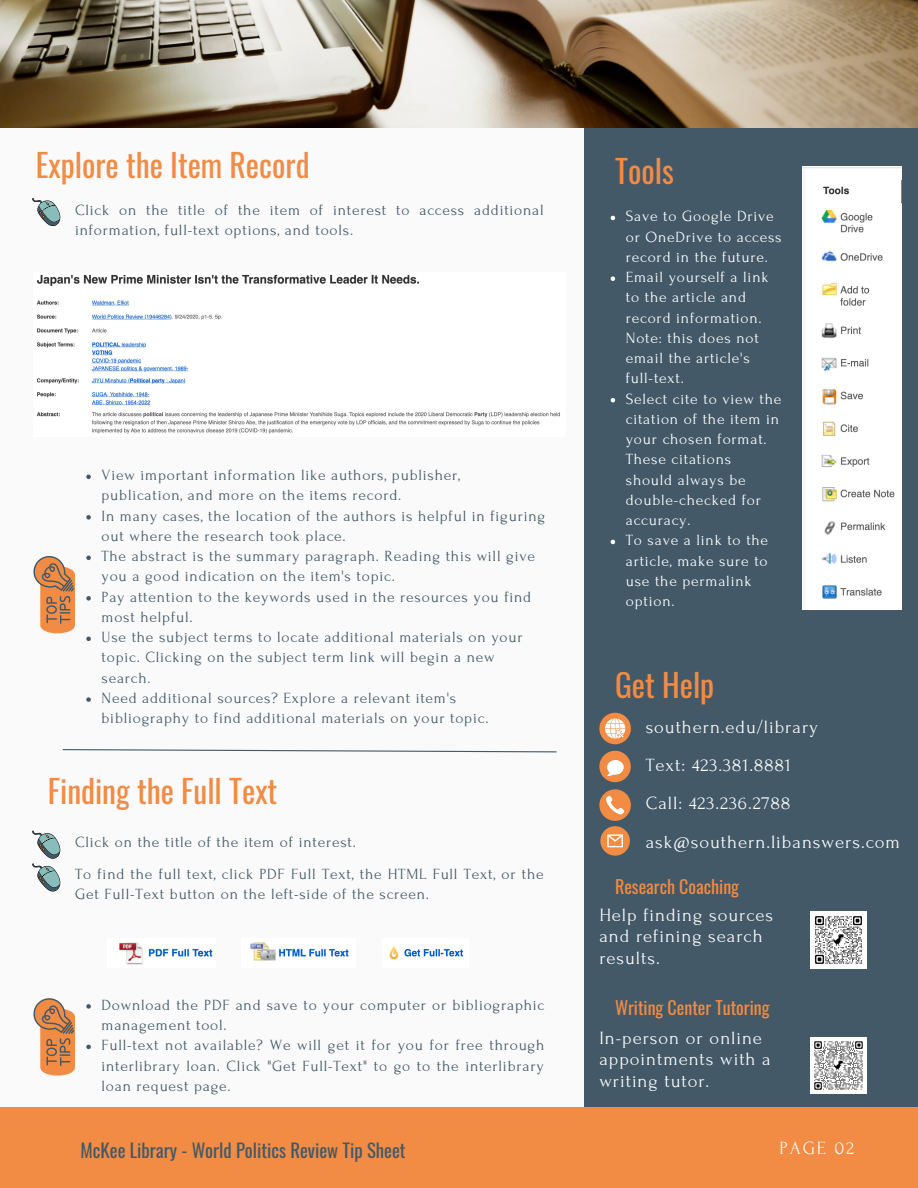
<style>
.page{position:relative;width:918px;height:1188px;background:#fafafa}
.page>*{position:absolute;margin:0;border:0;box-sizing:border-box;transform-origin:0 0}
.t1{font:31.5px "Oswald";color:#f28b43}
.t2{font:18.75px/21.3px "Forum";letter-spacing:.05em;color:#fafafa}
.t3{font:18.75px "Oswald";color:#435967}
.t4{font:18.6px "Forum";letter-spacing:.1em;color:#fafafa}
.t5{font:18px "Oswald";color:#f28b43}
.t6{font:15.6px/20.2px "Forum";letter-spacing:.05em;color:#435967}
.t7{font:15.6px/20.2px "Forum";letter-spacing:.05em;color:#fff}
</style>
<div class="page">
<div style="left:584px;top:127px;width:334px;height:1061px;background:#435967"></div>
<div style="left:0;top:1107px;width:918px;height:81px;background:#f28b43"></div>
<img style="left:0;top:0;width:918px;height:127px">
<img style="left:802px;top:166px;width:99px;height:444px">
<img style="left:389px;top:946px;width:74px;height:14px">
<img style="left:250px;top:942px;width:99px;height:19px">
<img style="left:119px;top:942px;width:94px;height:23px">
<svg style="left:32px;top:831px;width:28px;height:61px"></svg>
<svg style="left:33px;top:998px;width:42px;height:78px"></svg>
<svg style="left:32px;top:198px;width:28px;height:28px"></svg>
<svg style="left:33px;top:556px;width:42px;height:77px"></svg>
<svg style="left:62px;top:749px;width:495px;height:4px"></svg>
<svg style="left:599px;top:713px;width:32px;height:31px"></svg>
<img style="left:811px;top:912px;width:56px;height:56px">
<img style="left:811px;top:1037px;width:56px;height:57px">
<svg style="left:599px;top:789px;width:32px;height:32px"></svg>
<svg style="left:600px;top:826px;width:30px;height:30px"></svg>
<svg style="left:607px;top:834px;width:16px;height:13px"></svg>
<svg style="left:599px;top:751px;width:32px;height:31px"></svg>
<img style="left:37px;top:274px;width:523px;height:160px">
<svg style="left:86px;top:1004px;width:5px;height:5px"></svg>
<svg style="left:86px;top:1045px;width:5px;height:4px"></svg>
<svg style="left:86px;top:475px;width:5px;height:4px"></svg>
<svg style="left:86px;top:515px;width:5px;height:5px"></svg>
<svg style="left:86px;top:556px;width:5px;height:4px"></svg>
<svg style="left:86px;top:596px;width:5px;height:5px"></svg>
<svg style="left:86px;top:637px;width:5px;height:4px"></svg>
<svg style="left:86px;top:697px;width:5px;height:5px"></svg>
<svg style="left:611px;top:216px;width:4px;height:4px"></svg>
<svg style="left:611px;top:276px;width:4px;height:5px"></svg>
<svg style="left:611px;top:398px;width:4px;height:4px"></svg>
<svg style="left:611px;top:540px;width:4px;height:4px"></svg>
<p class="t1" style="left:36px;top:140px;width:275px">Explore the Item Record</p>
<p class="t6" style="left:75px;top:200px;width:470px">Click on the title of the item of interest to access additional information, full-text options, and tools.</p>
<p class="t6" style="left:102px;top:465px;width:360px">View important information like authors, publisher, publication, and more on the items record.</p>
<p class="t6" style="left:102px;top:506px;width:445px">In many cases, the location of the authors is helpful in figuring out where the research took place.</p>
<p class="t6" style="left:102px;top:546px;width:435px">The abstract is the summary paragraph. Reading this will give you a good indication on the item's topic.</p>
<p class="t6" style="left:102px;top:587px;width:431px">Pay attention to the keywords used in the resources you find most helpful.</p>
<p class="t6" style="left:102px;top:627px;width:423px">Use the subject terms to locate additional materials on your topic. Clicking on the subject term link will begin a new search.</p>
<p class="t6" style="left:102px;top:688px;width:388px">Need additional sources? Explore a relevant item's bibliography to find additional materials on your topic.</p>
<p class="t1" style="left:48px;top:767px;width:231px">Finding the Full Text</p>
<p class="t6" style="left:75px;top:832px;width:282px">Click on the title of the item of interest.</p>
<p class="t6" style="left:75px;top:864px;width:470px">To find the full text, click PDF Full Text, the HTML Full Text, or the<br>Get Full-Text button on the left-side of the screen.</p>
<p class="t6" style="left:102px;top:995px;width:444px">Download the PDF and save to your computer or bibliographic management tool.</p>
<p class="t6" style="left:102px;top:1035px;width:444px;text-align:justify">Full-text not available? We will get it for you for free through interlibrary loan. Click "Get Full-Text" to go to the interlibrary loan request page.</p>
<p class="t1" style="left:615px;top:147px;width:60px">Tools</p>
<p class="t7" style="left:626px;top:206px;width:157px">Save to Google Drive or OneDrive to access record in the future.</p>
<p class="t7" style="left:626px;top:267px;width:144px">Email yourself a link to the article and record information.<br>Note: this does not email the article's full-text.</p>
<p class="t7" style="left:626px;top:389px;width:157px">Select cite to view the citation of the item in your chosen format.<br>These citations should always be double-checked for accuracy.</p>
<p class="t7" style="left:626px;top:530px;width:144px">To save a link to the article, make sure to use the permalink option.</p>
<p class="t1" style="left:615px;top:661px;width:101px">Get Help</p>
<p class="t2" style="left:646px;top:716px;width:174px">southern.edu/library</p>
<p class="t2" style="left:646px;top:754px;width:147px">Text: 423.381.8881</p>
<p class="t2" style="left:646px;top:793px;width:146px">Call: 423.236.2788</p>
<p class="t2" style="left:646px;top:832px;width:256px">ask@southern.libanswers.com</p>
<p class="t5" style="left:615px;top:872px;width:126px">Research Coaching</p>
<p class="t2" style="left:599px;top:905px;width:175px">Help finding sources and refining search results.</p>
<p class="t5" style="left:615px;top:993px;width:156px">Writing Center Tutoring</p>
<p class="t2" style="left:599px;top:1028px;width:173px">In-person or online appointments with a writing tutor.</p>
<p class="t3" style="left:81px;top:1136px;width:327px">McKee Library - World Politics Review Tip Sheet</p>
<p class="t4" style="left:780px;top:1138px;width:76px">PAGE 02</p>
</div>
